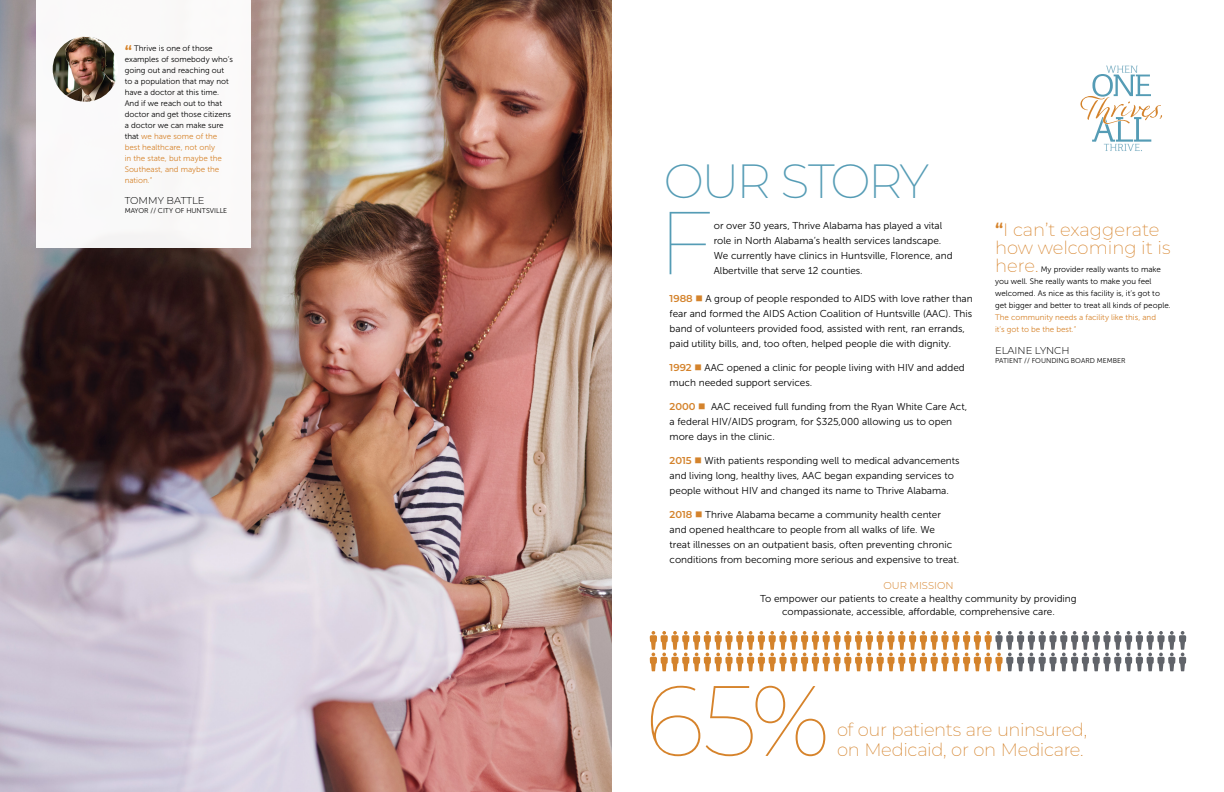
<style>
.page{position:relative;width:1224px;height:792px;background:#fff}
.page>*{position:absolute;margin:0;border:0;box-sizing:border-box;transform-origin:0 0}
.t1{font:100 99.8px "Montserrat";color:#d6832b}
.t2{font:100 89.1px "Montserrat";color:#559cb5}
.t3{font:200 48px "Montserrat";letter-spacing:-.06em;color:#559cb5}
.t4{font:200 18px/20px "Montserrat";letter-spacing:-.02em;color:#d4832c}
.t5{font:200 18px/18px "Montserrat";color:#d6832b}
.t6{font:10px/15px "Museo Sans 300";color:#000}
.t7{font:300 10px "Montserrat";color:#000}
.t8{font:300 10px "Montserrat";color:#d6832b}
.t9{font:8px/11px "Museo Sans 300";color:#000}
.t10{font:8px/12px "Museo Sans 300";color:#d6832b}
.t11{font:7px "Museo Sans 300";color:#000}
.s1{font-family:"Montserrat";font-weight:600;font-size:16px;color:#d6832b}
.s2{color:#d6832b}
.s3{font-family:"Montserrat";font-weight:600;color:#d4832c}
.s4{color:#d4832c}
.s5{font-weight:600}
</style>
<div class="page">
<img style="left:0;top:0;width:612px;height:792px">
<div style="left:36px;top:0;width:215px;height:248px;background:#fff"></div>
<img style="left:53px;top:36px;width:65px;height:66px;border-radius:33px">
<svg style="left:1080px;top:66px;width:82px;height:85px"></svg>
<svg style="left:650px;top:631px;width:536px;height:40px"></svg>
<p class="t9" style="left:125px;top:43px;width:110px"><span class="s1">“</span> Thrive is one of those examples of somebody who’s going out and reaching out to a population that may not have a doctor at this time.<br>And if we reach out to that doctor and get those citizens a doctor we can make sure that <span class="s2">we have some of the best healthcare, not only<br>in the state, but maybe the<br>Southeast, and maybe the nation.”</span></p>
<p class="t7" style="left:125px;top:193px;width:81px">TOMMY BATTLE</p>
<p class="t11" style="left:125px;top:207px;width:104px">MAYOR // CITY OF HUNTSVILLE</p>
<h3 class="t3" style="left:664px;top:148px;width:267px">OUR STORY</h3>
<h2 class="t2" style="left:658px;top:183px;width:58px">F</h2>
<p class="t6" style="left:714px;top:218px;width:240px">or over 30 years, Thrive Alabama has played a vital role in North Alabama’s health services landscape.<br>We currently have clinics in Huntsville, Florence, and Albertville that serve 12 counties.</p>
<p class="t6" style="left:670px;top:291px;width:305px"><span class="s3">1988</span> <span class="s4">■</span> A group of people responded to AIDS with love rather than fear and formed the AIDS Action Coalition of Huntsville (AAC). This band of volunteers provided food, assisted with rent, ran errands, paid utility bills, and, too often, helped people die with dignity.</p>
<p class="t6" style="left:670px;top:360px;width:297px"><span class="s3">1992</span> <span class="s4">■</span> AAC opened a clinic for people living with HIV and added much needed support services.</p>
<p class="t6" style="left:670px;top:399px;width:299px"><span class="s3">2000</span> <span class="s4">■</span> AAC received full funding from the Ryan White Care Act, a federal HIV/AIDS program, for $325,000 allowing us to open more days in the clinic.</p>
<p class="t6" style="left:670px;top:453px;width:292px"><span class="s3">2015</span> <span class="s4">■</span> With patients responding well to medical advancements and living long, healthy lives, AAC began expanding services to people without HIV and changed its name to Thrive Alabama.</p>
<p class="t6" style="left:670px;top:507px;width:291px"><span class="s3">2018</span> <span class="s4">■</span> Thrive Alabama became a community health center and opened healthcare to people from all walks of life. We<br>treat illnesses on an outpatient basis, often preventing chronic conditions from becoming more serious and expensive to treat.</p>
<h3 class="t5" style="left:995px;top:220px;width:177px"><span class="s5">“</span>I can’t exaggerate how welcoming it is here.</h3>
<p class="t9" style="left:995px;top:263px;width:177px;line-height:12px;text-indent:46px">My provider really wants to make you well. She really wants to make you feel welcomed. As nice as this facility is, it’s got to get bigger and better to treat all kinds of people.</p>
<p class="t10" style="left:995px;top:311px;width:163px">The community needs a facility like this, and it’s got to be the best.”</p>
<p class="t7" style="left:995px;top:343px;width:76px">ELAINE LYNCH</p>
<p class="t11" style="left:995px;top:357px;width:132px">PATIENT // FOUNDING BOARD MEMBER</p>
<p class="t8" style="left:883px;top:579px;width:72px">OUR MISSION</p>
<p class="t6" style="left:760px;top:592px;width:318px;line-height:13px;text-align:center">To empower our patients to create a healthy community by providing compassionate, accessible, affordable, comprehensive care.</p>
<h1 class="t1" style="left:645px;top:654px;width:187px">65%</h1>
<h3 class="t4" style="left:837px;top:719px;width:252px">of our patients are uninsured, on Medicaid, or on Medicare.</h3>
</div>
